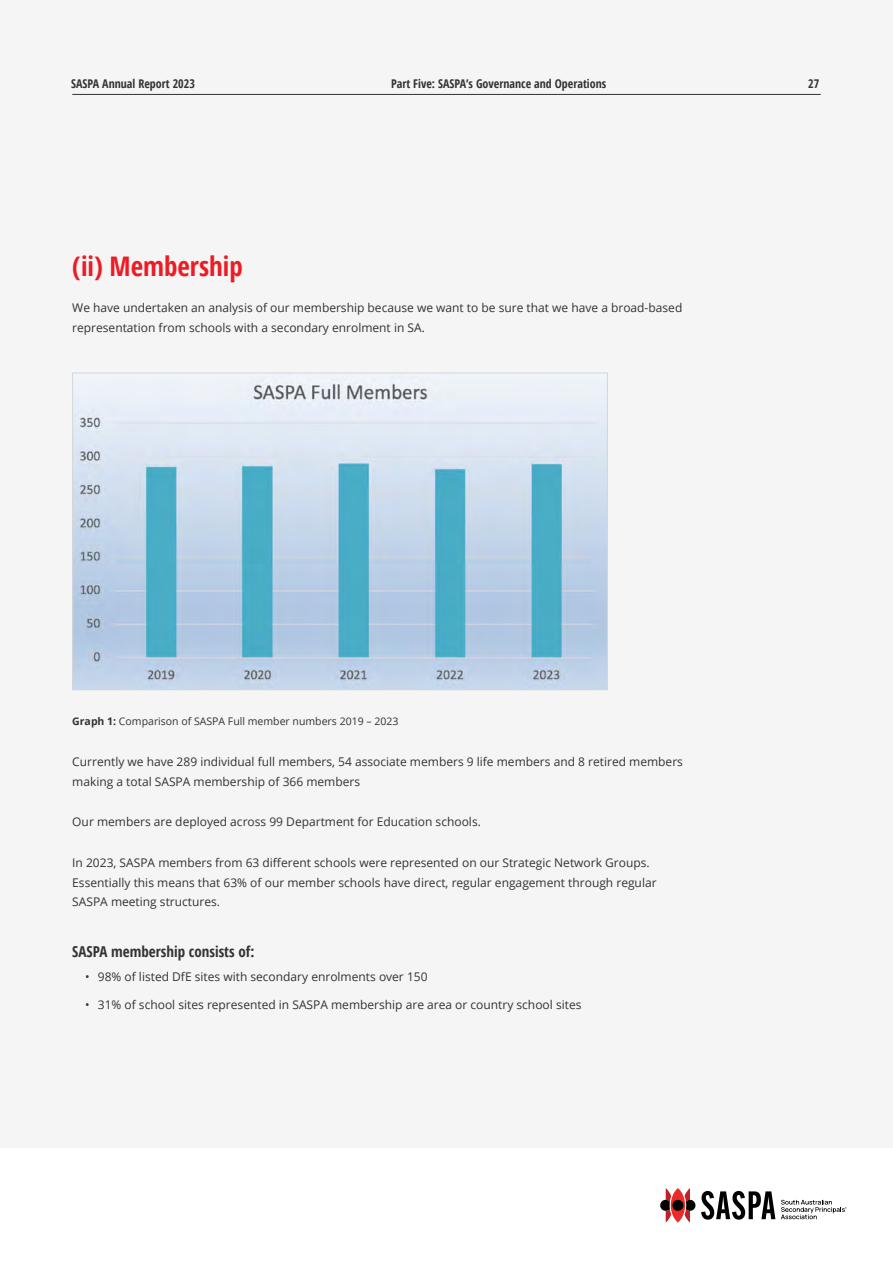
<style>
.page{position:relative;width:893px;height:1263px;background:#fff}
.page>*{position:absolute;margin:0;border:0;box-sizing:border-box;transform-origin:0 0}
.t1{font:700 condensed 27px "Open Sans";color:#ed1c24}
.t2{font:700 condensed 15px "Open Sans";color:#333}
.t3{font:12px/19.5px "Open Sans";color:#333}
.t4{font:700 condensed 12px "Open Sans";color:#333}
.t5{font:10.5px "Open Sans";color:#333}
.s1{font-weight:700}
</style>
<div class="page">
<div style="left:0;top:0;width:893px;height:1148px;background:#f5f5f5"></div>
<hr style="left:72px;top:94px;width:749px;height:1px;background:#333">
<svg style="left:660px;top:1188px;width:115px;height:34px"></svg>
<svg style="left:781px;top:1200px;width:65px;height:19px"></svg>
<img style="left:74px;top:379px;width:532px;height:309px">
<p class="t4" style="left:71px;top:75px;width:125px">SASPA Annual Report 2023</p>
<p class="t4" style="left:391px;top:75px;width:217px">Part Five: SASPA’s Governance and Operations</p>
<p class="t4" style="left:808px;top:75px;width:13px">27</p>
<h1 class="t1" style="left:72px;top:247px;width:172px">(ii) Membership</h1>
<p class="t3" style="left:72px;top:298px;width:612px">We have undertaken an analysis of our membership because we want to be sure that we have a broad-based representation from schools with a secondary enrolment in SA.</p>
<p class="t5" style="left:72px;top:714px;width:328px"><span class="s1">Graph 1:</span> Comparison of SASPA Full member numbers 2019 – 2023</p>
<p class="t3" style="left:72px;top:752px;width:612px">Currently we have 289 individual full members, 54 associate members 9 life members and 8 retired members making a total SASPA membership of 366 members</p>
<p class="t3" style="left:72px;top:812px;width:410px">Our members are deployed across 99 Department for Education schools.</p>
<p class="t3" style="left:72px;top:853px;width:586px">In 2023, SASPA members from 63 different schools were represented on our Strategic Network Groups.<br>Essentially this means that 63% of our member schools have direct, regular engagement through regular<br>SASPA meeting structures.</p>
<p class="t2" style="left:72px;top:941px;width:184px">SASPA membership consists of:</p>
<p class="t3" style="left:85px;top:966px;width:344px">• 98% of listed DfE sites with secondary enrolments over 150</p>
<p class="t3" style="left:85px;top:994px;width:498px">• 31% of school sites represented in SASPA membership are area or country school sites</p>
</div>
